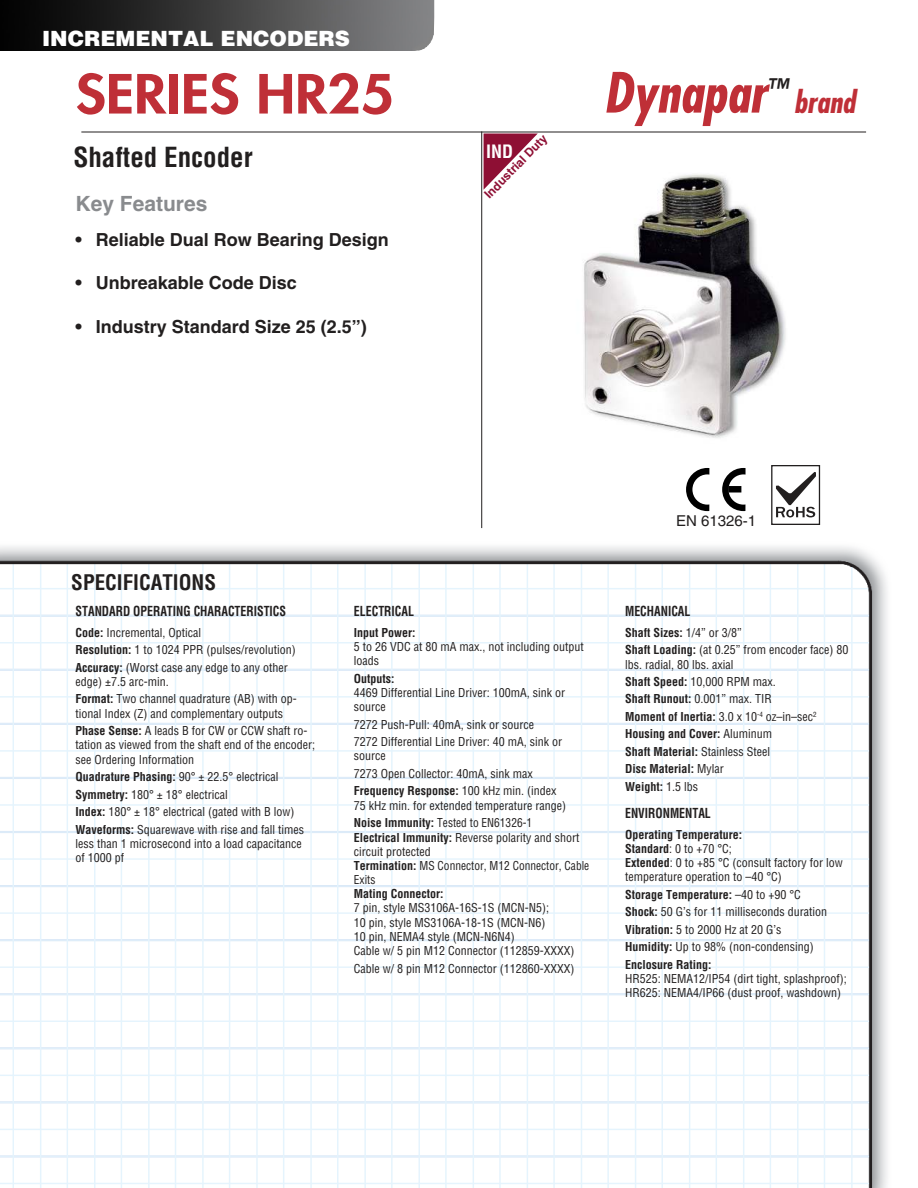
<style>
.page{position:relative;width:918px;height:1188px;background:#fff}
.page>*{position:absolute;margin:0;border:0;box-sizing:border-box;transform-origin:0 0}
.t1{font:italic 700 condensed 54px "Futura";color:#bf2f37}
.t2{font:800 52.5px "Futura";color:#bf2f37;scale:1.1 1}
.t3{font:italic 700 condensed 30px "Futura";color:#bf2f37}
.t4{font:700 condensed 27px "Helvetica";color:#221f1f}
.t5{font:900 21px "Helvetica";color:#fff}
.t6{font:700 condensed 21px "Helvetica";color:#221f1f}
.t7{font:700 21px "Helvetica";color:#898b8e}
.t8{font:700 18px "Helvetica";color:#221f1f}
.t9{font:700 condensed 18px "Helvetica";color:#fff}
.t10{font:15px "Helvetica";color:#221f1f}
.t11{font:700 condensed 13.5px "Helvetica";color:#221f1f;scale:.88 1}
.t12{font:condensed 12px/17.5px "Helvetica";color:#221f1f}
.t13{font:700 condensed 12px "Helvetica";color:#221f1f}
.t14{font:700 12px "Helvetica";color:#8e0f34}
.s1{font-weight:700}
</style>
<div class="page">
<img style="left:0;top:546px;width:887px;height:642px">
<hr style="left:81px;top:132px;width:785px;height:1px;background:#221f1f">
<hr style="left:481px;top:131px;width:1px;height:397px;background:#221f1f">
<img style="left:0;top:0;width:434px;height:51px">
<svg style="left:776px;top:472px;width:40px;height:45px"></svg>
<div style="left:771px;top:465px;width:49px;height:60px;border:1px solid #221f1f"></div>
<img style="left:584px;top:174px;width:202px;height:264px">
<svg style="left:686px;top:468px;width:23px;height:43px"></svg>
<svg style="left:722px;top:468px;width:24px;height:43px"></svg>
<div style="left:729px;top:486px;width:12px;height:7px;background:#000"></div>
<svg style="left:484px;top:134px;width:53px;height:55px"></svg>
<h3 class="t5" style="left:42px;top:26px;width:309px">INCREMENTAL ENCODERS</h3>
<h2 class="t2" style="left:76px;top:65px;width:291px">SERIES HR25</h2>
<h1 class="t1" style="left:604px;top:69px;width:190px">Dynapar<sup>™</sup></h1>
<h3 class="t3" style="left:794px;top:88px;width:68px">brand</h3>
<h3 class="t4" style="left:73px;top:147px;width:181px">Shafted Encoder</h3>
<h3 class="t7" style="left:76px;top:196px;width:133px">Key Features</h3>
<h3 class="t8" style="left:76px;top:229px;width:315px">• Reliable Dual Row Bearing Design</h3>
<h3 class="t8" style="left:76px;top:272px;width:223px">• Unbreakable Code Disc</h3>
<h3 class="t8" style="left:76px;top:315px;width:293px">• Industry Standard Size 25 (2.5”)</h3>
<p class="t14" style="left:481px;top:191px;width:86px;rotate:-46deg">Industrial Duty</p>
<h3 class="t9" style="left:486px;top:144px;width:28px">IND</h3>
<h3 class="t6" style="left:71px;top:574px;width:146px">SPECIFICATIONS</h3>
<p class="t11" style="left:76px;top:606px;width:241px">STANDARD OPERATING CHARACTERISTICS</p>
<p class="t12" style="left:76px;top:625px;width:222px"><span class="s1">Code:</span> Incremental, Optical<br><span class="s1">Resolution:</span> 1 to 1024 PPR (pulses/revolution)<br><span class="s1">Accuracy:</span> (Worst case any edge to any other</p>
<p class="t12" style="left:76px;top:674px;width:223px">edge) ±7.5 arc-min.<br><span class="s1">Format:</span> Two channel quadrature (AB) with op-</p>
<p class="t12" style="left:76px;top:706px;width:233px">tional Index (Z) and complementary outputs<br><span class="s1">Phase Sense:</span> A leads B for CW or CCW shaft ro-</p>
<p class="t12" style="left:76px;top:739px;width:241px;line-height:14.2px">tation as viewed from the shaft end of the encoder; see Ordering Information</p>
<p class="t12" style="left:76px;top:769px;width:230px"><span class="s1">Quadrature Phasing:</span> 90° ± 22.5° electrical <span class="s1">Symmetry:</span> 180° ± 18° electrical<br><span class="s1">Index:</span> 180° ± 18° electrical (gated with B low)<br><span class="s1">Waveforms:</span> Squarewave with rise and fall times</p>
<p class="t12" style="left:76px;top:837px;width:228px;line-height:14.2px">less than 1 microsecond into a load capacitance of 1000 pf</p>
<p class="t11" style="left:354px;top:606px;width:70px">ELECTRICAL</p>
<p class="t13" style="left:354px;top:628px;width:63px">Input Power:</p>
<p class="t12" style="left:354px;top:641px;width:232px;line-height:14.2px">5 to 26 VDC at 80 mA max., not including output loads</p>
<p class="t13" style="left:354px;top:674px;width:42px">Outputs:</p>
<p class="t12" style="left:354px;top:687px;width:213px;line-height:14.2px">4469 Differential Line Driver: 100mA, sink or source</p>
<p class="t12" style="left:354px;top:717px;width:210px">7272 Push-Pull: 40mA, sink or source<br>7272 Differential Line Driver: 40 mA, sink or</p>
<p class="t12" style="left:354px;top:748px;width:204px">source<br>7273 Open Collector: 40mA, sink max<br><span class="s1">Frequency Response:</span> 100 kHz min. (index</p>
<p class="t12" style="left:354px;top:798px;width:214px">75 kHz min. for extended temperature range)<br><span class="s1">Noise Immunity:</span> Tested to EN61326-1</p>
<p class="t12" style="left:354px;top:831px;width:237px;line-height:14.1px"><span class="s1">Electrical Immunity:</span> Reverse polarity and short circuit protected<br><span class="s1">Termination:</span> MS Connector, M12 Connector, Cable<br>Exits</p>
<p class="t13" style="left:354px;top:889px;width:91px">Mating Connector:</p>
<p class="t12" style="left:354px;top:902px;width:222px;line-height:14.4px">7 pin, style MS3106A-16S-1S (MCN-N5);<br>10 pin, style MS3106A-18-1S (MCN-N6)<br>10 pin, NEMA4 style (MCN-N6N4)<br>Cable w/ 5 pin M12 Connector (112859-XXXX)</p>
<p class="t12" style="left:354px;top:961px;width:222px">Cable w/ 8 pin M12 Connector (112860-XXXX)</p>
<p class="t10" style="left:676px;top:515px;width:82px">EN 61326-1</p>
<p class="t11" style="left:625px;top:606px;width:76px">MECHANICAL</p>
<p class="t12" style="left:625px;top:625px;width:225px"><span class="s1">Shaft Sizes:</span> 1/4” or 3/8”<br><span class="s1">Shaft Loading:</span> (at 0.25” from encoder face) 80</p>
<p class="t12" style="left:625px;top:656px;width:193px">lbs. radial, 80 lbs. axial<br><span class="s1">Shaft Speed:</span> 10,000 RPM max.<br><span class="s1">Shaft Runout:</span> 0.001” max. TIR<br><span class="s1">Moment of Inertia:</span> 3.0 x 10<sup>-4</sup> oz–in–sec<sup>2<br></sup><span class="s1">Housing and Cover:</span> Aluminum<br><span class="s1">Shaft Material:</span> Stainless Steel<br><span class="s1">Disc Material:</span> Mylar<br><span class="s1">Weight:</span> 1.5 lbs</p>
<p class="t11" style="left:625px;top:808px;width:99px">ENVIRONMENTAL</p>
<p class="t12" style="left:625px;top:828px;width:219px;line-height:14.2px"><span class="s1">Operating Temperature:<br>Standard</span>: 0 to +70 °C;<br><span class="s1">Extended</span>: 0 to +85 °C (consult factory for low temperature operation to –40 °C)</p>
<p class="t12" style="left:625px;top:887px;width:203px"><span class="s1">Storage Temperature:</span> –40 to +90 °C<br><span class="s1">Shock:</span> 50 G’s for 11 milliseconds duration<br><span class="s1">Vibration:</span> 5 to 2000 Hz at 20 G’s<br><span class="s1">Humidity:</span> Up to 98% (non-condensing)<br><span class="s1">Enclosure Rating:</span></p>
<p class="t12" style="left:625px;top:973px;width:223px;line-height:14.2px">HR525: NEMA12/IP54 (dirt tight, splashproof);<br>HR625: NEMA4/IP66 (dust proof, washdown)</p>
</div>
